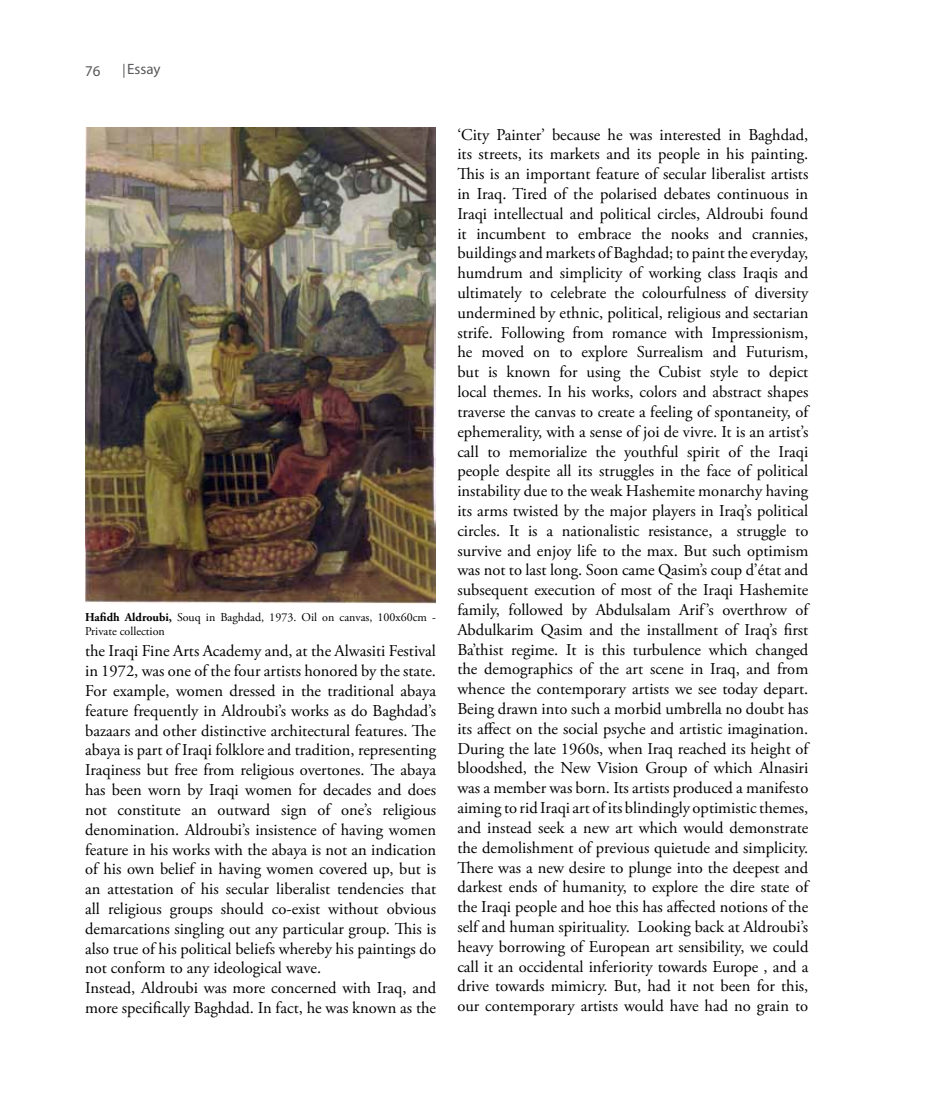
<style>
.page{position:relative;width:936px;height:1106px;background:#fff}
.page>*{position:absolute;margin:0;border:0;box-sizing:border-box;transform-origin:0 0}
.t1{font:16.5px/19.8px "Adobe Garamond Pro";color:#000}
.t2{font:15px "Myriad Pro";color:#58595b}
.t3{font:12px/14.4px "Adobe Garamond Pro";color:#000}
.s1{font-weight:700}
</style>
<div class="page">
<svg style="left:124px;top:64px;width:1px;height:14px"></svg>
<img style="left:85px;top:128px;width:350px;height:475px">
<p class="t2" style="left:85px;top:62px;width:17px">76</p>
<p class="t2" style="left:127px;top:59px;width:35px">Essay</p>
<p class="t3" style="left:85px;top:610px;width:352px"><span class="s1">Hafidh Aldroubi,</span> Souq in Baghdad, 1973. Oil on canvas, 100x60cm -<br>Private collection</p>
<p class="t1" style="left:85px;top:642px;width:352px">the Iraqi Fine Arts Academy and, at the Alwasiti Festival in 1972, was one of the four artists honored by the state.<br>For example, women dressed in the traditional abaya feature frequently in Aldroubi’s works as do Baghdad’s bazaars and other distinctive architectural features. The abaya is part of Iraqi folklore and tradition, representing Iraqiness but free from religious overtones. The abaya has been worn by Iraqi women for decades and does not constitute an outward sign of one’s religious denomination. Aldroubi’s insistence of having women feature in his works with the abaya is not an indication of his own belief in having women covered up, but is an attestation of his secular liberalist tendencies that all religious groups should co-exist without obvious demarcations singling out any particular group. This is also true of his political beliefs whereby his paintings do not conform to any ideological wave.<br>Instead, Aldroubi was more concerned with Iraq, and more specifically Baghdad. In fact, he was known as the</p>
<p class="t1" style="left:457px;top:125px;width:352px;text-align:justify">‘City Painter’ because he was interested in Baghdad, its streets, its markets and its people in his painting.<br>This is an important feature of secular liberalist artists in Iraq. Tired of the polarised debates continuous in Iraqi intellectual and political circles, Aldroubi found it incumbent to embrace the nooks and crannies, buildings and markets of Baghdad; to paint the everyday, humdrum and simplicity of working class Iraqis and ultimately to celebrate the colourfulness of diversity undermined by ethnic, political, religious and sectarian strife. Following from romance with Impressionism, he moved on to explore Surrealism and Futurism, but is known for using the Cubist style to depict local themes. In his works, colors and abstract shapes traverse the canvas to create a feeling of spontaneity, of ephemerality, with a sense of joi de vivre. It is an artist’s call to memorialize the youthful spirit of the Iraqi people despite all its struggles in the face of political instability due to the weak Hashemite monarchy having its arms twisted by the major players in Iraq’s political circles. It is a nationalistic resistance, a struggle to survive and enjoy life to the max. But such optimism was not to last long. Soon came Qasim’s coup d’état and subsequent execution of most of the Iraqi Hashemite family, followed by Abdulsalam Arif’s overthrow of Abdulkarim Qasim and the installment of Iraq’s first Ba’thist regime. It is this turbulence which changed the demographics of the art scene in Iraq, and from whence the contemporary artists we see today depart.<br>Being drawn into such a morbid umbrella no doubt has its affect on the social psyche and artistic imagination.<br>During the late 1960s, when Iraq reached its height of bloodshed, the New Vision Group of which Alnasiri was a member was born. Its artists produced a manifesto aiming to rid Iraqi art of its blindingly optimistic themes, and instead seek a new art which would demonstrate the demolishment of previous quietude and simplicity.<br>There was a new desire to plunge into the deepest and darkest ends of humanity, to explore the dire state of the Iraqi people and hoe this has affected notions of the self and human spirituality. Looking back at Aldroubi’s heavy borrowing of European art sensibility, we could call it an occidental inferiority towards Europe , and a drive towards mimicry. But, had it not been for this, our contemporary artists would have had no grain to</p>
</div>
